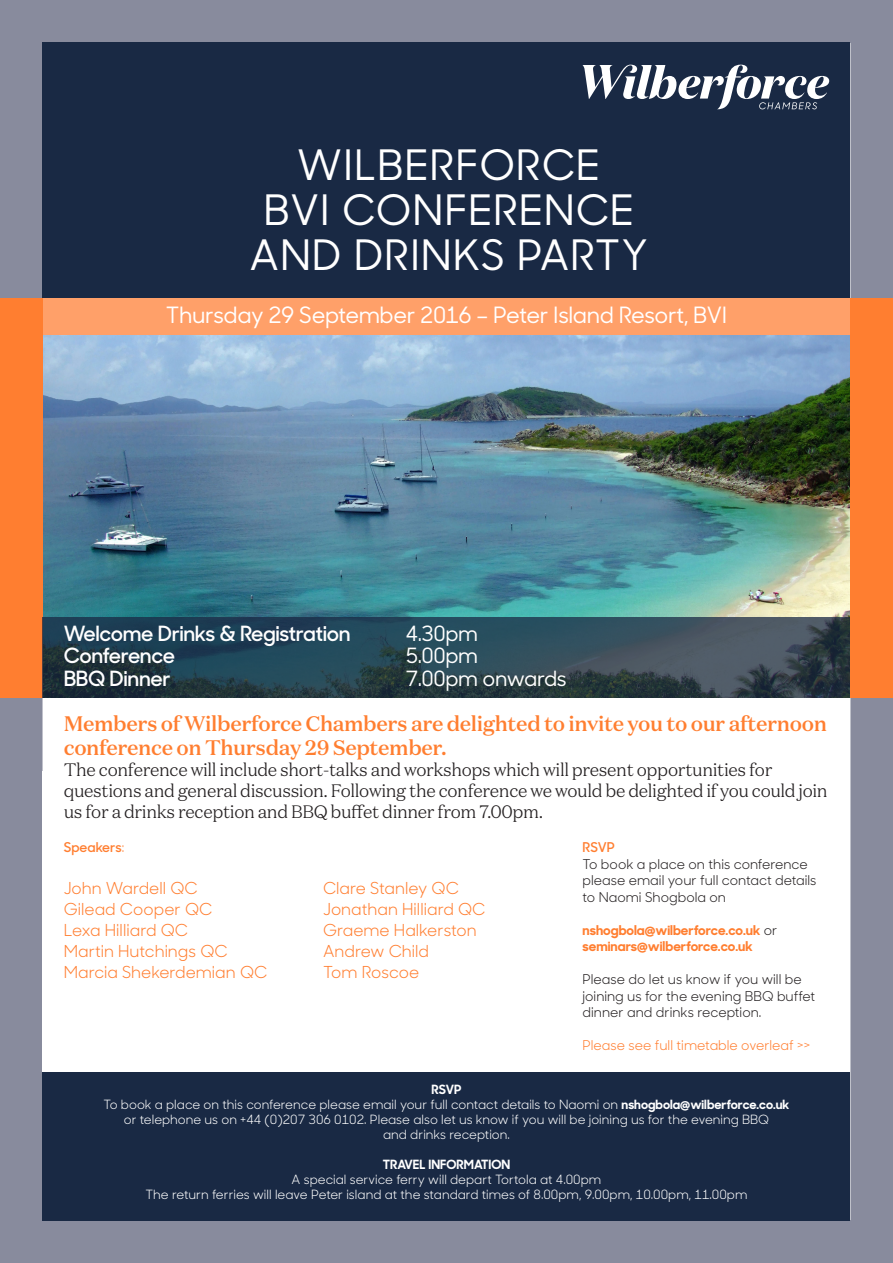
<style>
.page{position:relative;width:893px;height:1263px;background:#fff}
.page>*{position:absolute;margin:0;border:0;box-sizing:border-box;transform-origin:0 0}
.t1{font:500 42px "Sharp Sans No 1";letter-spacing:.02em;color:#fff}
.t2{font:500 22.5px "Sharp Sans No 1";letter-spacing:-.02em;color:#fff}
.t3{font:500 21px/24px "Domaine Text";letter-spacing:-.02em;color:#ff7e30}
.t4{font:600 21px "Sharp Sans No 1";letter-spacing:-.02em;color:#fff}
.t5{font:500 21px "Sharp Sans No 1";letter-spacing:-.02em;color:#fff}
.t6{font:300 18px/21px "Domaine Text";letter-spacing:-.02em;color:#231f20}
.t7{font:16.5px "Sharp Sans No 1";color:#ff7e30}
.t8{font:13.5px/16.5px "Sharp Sans No 1";color:#231f20}
.t9{font:700 13.5px "Sharp Sans No 1";color:#ff7e30}
.t10{font:13.5px "Sharp Sans No 1";color:#ff7e30}
.t11{font:600 13.5px "Sharp Sans No 1";color:#ff7e30}
.t12{font:12.75px "Sharp Sans No 1";color:#fff}
.t13{font:700 12.75px "Sharp Sans No 1";color:#fff}
.s1{font-weight:400}
.s2{font-weight:400;color:#231f20}
.s3{font-weight:700}
</style>
<div class="page">
<div style="left:0;top:0;width:893px;height:1263px;border:43px solid #888b9d"></div>
<div style="left:43px;top:43px;width:807px;height:387px;background:#192944"></div>
<div style="left:43px;top:772px;width:807px;height:427px;background:#fff"></div>
<svg style="left:583px;top:65px;width:246px;height:44px"></svg>
<div style="left:43px;top:1071px;width:807px;height:149px;background:#192944"></div>
<div style="left:0;top:298px;width:893px;height:370px;background:#ffa069"></div>
<img style="left:43px;top:336px;width:807px;height:281px">
<div style="left:0;top:298px;width:43px;height:399px;background:#ff7e30"></div>
<div style="left:850px;top:298px;width:43px;height:399px;background:#ff7e30"></div>
<svg style="left:43px;top:617px;width:807px;height:80px;background:#2b4451"></svg>
<p class="t1" style="left:297px;top:135px;width:304px">WILBERFORCE</p>
<p class="t1" style="left:263px;top:180px;width:372px">BVI CONFERENCE</p>
<p class="t1" style="left:250px;top:225px;width:400px">AND DRINKS PARTY</p>
<p class="t2" style="left:166px;top:299px;width:563px">Thursday 29 September 2016 – Peter Island Resort, BVI</p>
<p class="t4" style="left:64px;top:618px;width:288px">Welcome Drinks &amp; Registration</p>
<p class="t5" style="left:406px;top:618px;width:74px">4.30pm</p>
<p class="t4" style="left:64px;top:640px;width:113px">Conference</p>
<p class="t5" style="left:406px;top:641px;width:74px">5.00pm</p>
<p class="t4" style="left:64px;top:663px;width:108px">BBQ Dinner</p>
<p class="t5" style="left:406px;top:663px;width:163px">7.00pm onwards</p>
<p class="t3" style="left:64px;top:711px;width:765px">Members of Wilberforce Chambers are delighted to invite you to our afternoon conference on Thursday 29 September.</p>
<p class="t6" style="left:64px;top:759px;width:765px">The conference will include short-talks and workshops which will present opportunities for questions and general discussion. Following the conference we would be delighted if you could join us for a drinks reception and BBQ buffet dinner from 7.00pm.</p>
<p class="t11" style="left:64px;top:837px;width:62px">Speakers<span class="s1">:</span></p>
<p class="t7" style="left:64px;top:876px;width:135px">John Wardell QC</p>
<p class="t7" style="left:64px;top:897px;width:150px">Gilead Cooper QC</p>
<p class="t7" style="left:64px;top:918px;width:126px">Lexa Hilliard QC</p>
<p class="t7" style="left:64px;top:939px;width:165px">Martin Hutchings QC</p>
<p class="t7" style="left:64px;top:960px;width:205px">Marcia Shekerdemian QC</p>
<p class="t7" style="left:323px;top:876px;width:137px">Clare Stanley QC</p>
<p class="t7" style="left:323px;top:897px;width:164px">Jonathan Hilliard QC</p>
<p class="t7" style="left:323px;top:918px;width:155px">Graeme Halkerston</p>
<p class="t7" style="left:323px;top:939px;width:107px">Andrew Child</p>
<p class="t7" style="left:323px;top:960px;width:98px">Tom Roscoe</p>
<p class="t11" style="left:583px;top:837px;width:34px">RSVP</p>
<p class="t8" style="left:583px;top:855px;width:236px">To book a place on this conference please email your full contact details to Naomi Shogbola on</p>
<p class="t9" style="left:583px;top:920px;width:196px">nshogbola@wilberforce.co.uk <span class="s2">or</span></p>
<p class="t9" style="left:583px;top:936px;width:172px">seminars@wilberforce.co.uk</p>
<p class="t8" style="left:583px;top:970px;width:234px">Please do let us know if you will be joining us for the evening BBQ buffet dinner and drinks reception.</p>
<p class="t10" style="left:583px;top:1035px;width:229px">Please see full timetable overleaf &gt;&gt;</p>
<p class="t13" style="left:432px;top:1080px;width:31px">RSVP</p>
<p class="t12" style="left:104px;top:1095px;width:687px">To book a place on this conference please email your full contact details to Naomi on <span class="s3">nshogbola@wilberforce.co.uk</span></p>
<p class="t12" style="left:124px;top:1110px;width:647px">or telephone us on +44 (0)207 306 0102. Please also let us know if you will be joining us for the evening BBQ</p>
<p class="t12" style="left:383px;top:1125px;width:128px">and drinks reception.</p>
<p class="t13" style="left:383px;top:1155px;width:129px">TRAVEL INFORMATION</p>
<p class="t12" style="left:292px;top:1170px;width:311px">A special service ferry will depart Tortola at 4.00pm</p>
<p class="t12" style="left:145px;top:1185px;width:603px">The return ferries will leave Peter island at the standard times of 8.00pm, 9.00pm, 10.00pm, 11.00pm</p>
</div>
